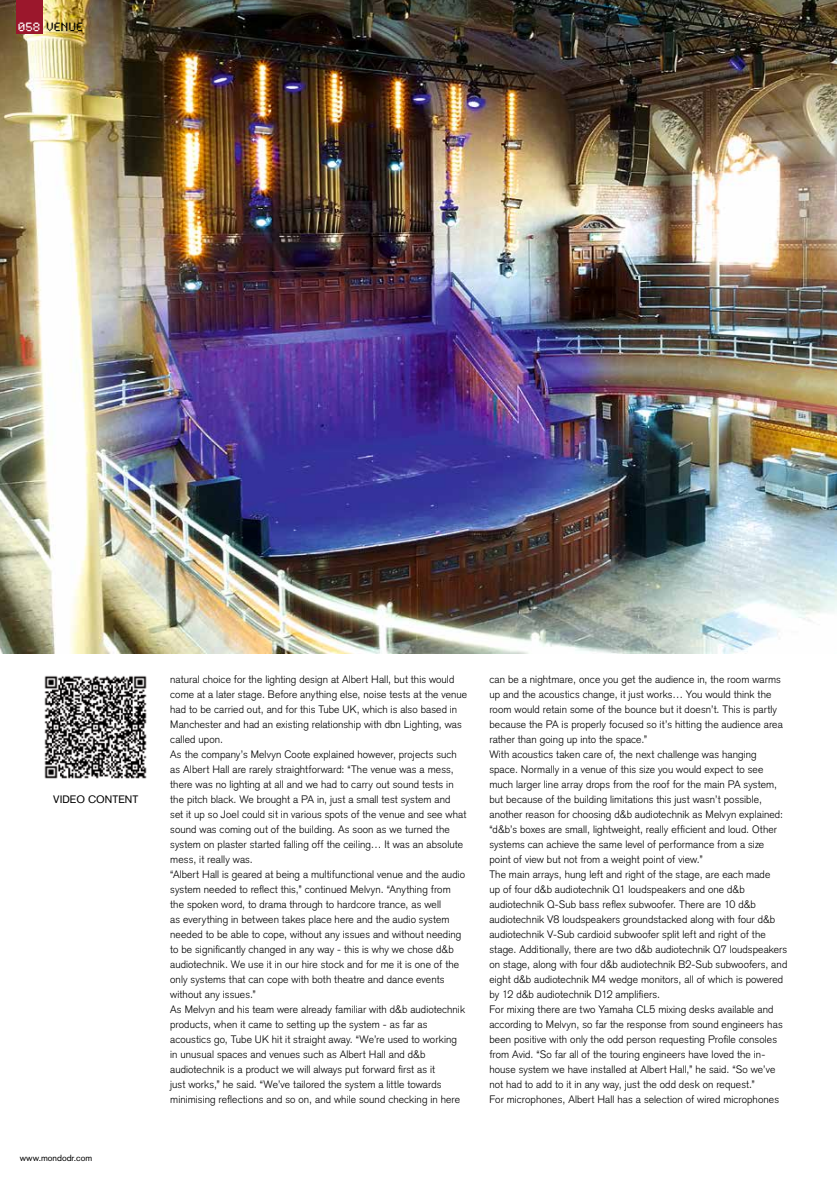
<style>
.page{position:relative;width:837px;height:1180px;background:#fff}
.page>*{position:absolute;margin:0;border:0;box-sizing:border-box;transform-origin:0 0}
.t1{font:12.5px "Synchro LET";color:#000}
.t2{font:300 10.62px/15px "Akzidenz Grotesk";letter-spacing:.01em;color:#000}
.t3{font:10.62px "Akzidenz Grotesk";color:#000}
.t4{font:8.75px "Akzidenz Grotesk";color:#000}
.s1{color:#fff}
</style>
<div class="page">
<img style="left:0;top:0;width:836px;height:653px">
<img style="left:44px;top:675px;width:103px;height:104px">
<div style="left:16px;top:0;width:26px;height:34px;background:#9b172c"></div>
<p class="t1" style="left:18px;top:16px;width:67px"><span class="s1">058</span> VENUE</p>
<p class="t3" style="left:53px;top:793px;width:86px">VIDEO CONTENT</p>
<p class="t4" style="left:20px;top:1152px;width:74px">www.mondodr.com</p>
<p class="t2" style="left:170px;top:672px;width:298px">natural choice for the lighting design at Albert Hall, but this would come at a later stage. Before anything else, noise tests at the venue had to be carried out, and for this Tube UK, which is also based in Manchester and had an existing relationship with dbn Lighting, was called upon.<br>As the company’s Melvyn Coote explained however, projects such as Albert Hall are rarely straightforward: “The venue was a mess, there was no lighting at all and we had to carry out sound tests in the pitch black. We brought a PA in, just a small test system and<br>set it up so Joel could sit in various spots of the venue and see what sound was coming out of the building. As soon as we turned the system on plaster started falling off the ceiling… It was an absolute mess, it really was.<br>“Albert Hall is geared at being a multifunctional venue and the audio system needed to reflect this,” continued Melvyn. “Anything from<br>the spoken word, to drama through to hardcore trance, as well<br>as everything in between takes place here and the audio system needed to be able to cope, without any issues and without needing to be significantly changed in any way - this is why we chose d&amp;b audiotechnik. We use it in our hire stock and for me it is one of the only systems that can cope with both theatre and dance events without any issues.”<br>As Melvyn and his team were already familiar with d&amp;b audiotechnik products, when it came to setting up the system - as far as acoustics go, Tube UK hit it straight away. “We’re used to working<br>in unusual spaces and venues such as Albert Hall and d&amp;b audiotechnik is a product we will always put forward first as it<br>just works,” he said. “We’ve tailored the system a little towards minimising reflections and so on, and while sound checking in here</p>
<p class="t2" style="left:489px;top:672px;width:299px">can be a nightmare, once you get the audience in, the room warms up and the acoustics change, it just works… You would think the room would retain some of the bounce but it doesn’t. This is partly because the PA is properly focused so it’s hitting the audience area rather than going up into the space.”<br>With acoustics taken care of, the next challenge was hanging space. Normally in a venue of this size you would expect to see much larger line array drops from the roof for the main PA system, but because of the building limitations this just wasn’t possible, another reason for choosing d&amp;b audiotechnik as Melvyn explained: “d&amp;b’s boxes are small, lightweight, really efficient and loud. Other systems can achieve the same level of performance from a size point of view but not from a weight point of view.”<br>The main arrays, hung left and right of the stage, are each made<br>up of four d&amp;b audiotechnik Q1 loudspeakers and one d&amp;b audiotechnik Q-Sub bass reflex subwoofer. There are 10 d&amp;b audiotechnik V8 loudspeakers groundstacked along with four d&amp;b audiotechnik V-Sub cardioid subwoofer split left and right of the stage. Additionally, there are two d&amp;b audiotechnik Q7 loudspeakers on stage, along with four d&amp;b audiotechnik B2-Sub subwoofers, and eight d&amp;b audiotechnik M4 wedge monitors, all of which is powered by 12 d&amp;b audiotechnik D12 amplifiers.<br>For mixing there are two Yamaha CL5 mixing desks available and according to Melvyn, so far the response from sound engineers has been positive with only the odd person requesting Profile consoles from Avid. “So far all of the touring engineers have loved the in&shy;house system we have installed at Albert Hall,” he said. “So we’ve not had to add to it in any way, just the odd desk on request.”<br>For microphones, Albert Hall has a selection of wired microphones</p>
</div>
